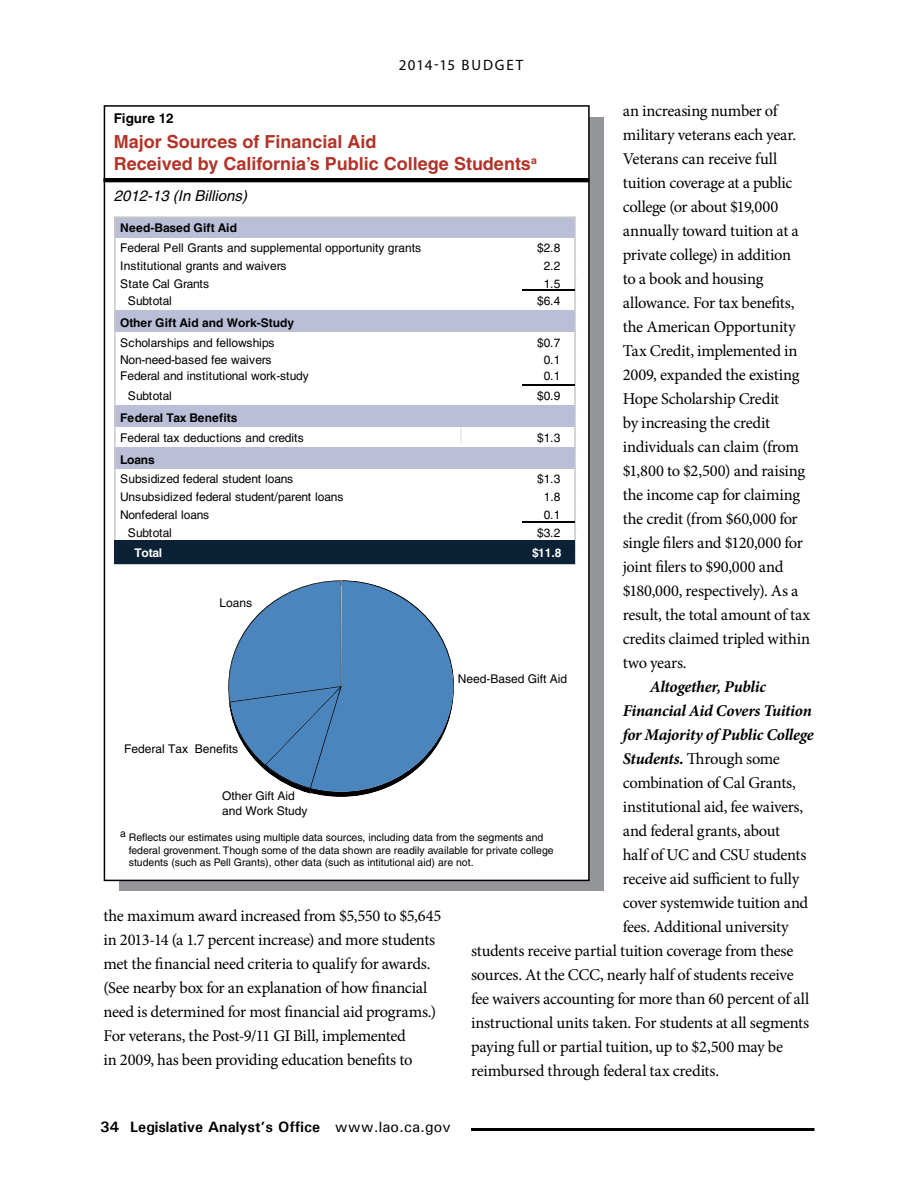
<style>
.page{position:relative;width:918px;height:1188px;background:#fff}
.page>*{position:absolute;margin:0;border:0;box-sizing:border-box;transform-origin:0 0}
.t1{font:700 18px/21.6px "Helvetica";color:#b23428}
.t2{font:18px "Myriad Pro";color:#000}
.t3{font:700 18px "Helvetica";color:#000}
.t4{font:16.5px/24px "Minion Pro";letter-spacing:-.02em;color:#000}
.t5{font:italic 700 16.5px "Minion Pro";letter-spacing:-.015em;color:#000}
.t6{font:700 15px "Univers";color:#000}
.t7{font:italic 15px "Helvetica";color:#000}
.t8{font:15px "Myriad Pro";letter-spacing:.12em;color:#000}
.t9{font:700 13.5px "Helvetica";color:#000}
.t10{font:12px/14.4px "Helvetica";color:#010101}
.t11{font:700 12px "Helvetica";color:#010101}
.t12{font:700 12px "Helvetica";letter-spacing:.02em;color:#010101}
.t13{font:700 12px "Helvetica";letter-spacing:-.015em;color:#fff}
.t14{font:10.5px/12.6px "Helvetica";color:#000}
.s1{font-weight:700;font-style:italic}
.s2{font-weight:500}
</style>
<div class="page">
<hr style="left:471px;top:1128px;width:343px;height:3px;background:#000">
<div style="left:119px;top:118px;width:485px;height:773px;background:#939598"></div>
<div style="left:104px;top:106px;width:485px;height:774px;background:#fff"></div>
<hr style="left:104px;top:178px;width:485px;height:4px;background:#000">
<div style="left:115px;top:310px;width:460px;height:22px;background:#babed6"></div>
<div style="left:115px;top:405px;width:460px;height:22px;background:#babed6"></div>
<div style="left:115px;top:447px;width:460px;height:22px;background:#babed6"></div>
<svg style="left:461px;top:427px;width:1px;height:17px"></svg>
<div style="left:115px;top:217px;width:460px;height:20px;background:#babed6"></div>
<div style="left:114px;top:216px;width:462px;height:349px;border:2px solid #c7c8ca"></div>
<div style="left:115px;top:541px;width:460px;height:23px;background:#0b2135"></div>
<hr style="left:522px;top:290px;width:53px;height:1px;background:#010101">
<hr style="left:522px;top:385px;width:53px;height:1px;background:#010101">
<hr style="left:522px;top:521px;width:53px;height:1px;background:#010101">
<svg style="left:228px;top:580px;width:226px;height:217px"></svg>
<p class="t8" style="left:399px;top:55px;width:126px">2014-15 BUDGET</p>
<p class="t4" style="left:623px;top:98px;width:189px">an increasing number of military veterans each year.<br>Veterans can receive full tuition coverage at a public college (or about $19,000 annually toward tuition at a private college) in addition<br>to a book and housing allowance. For tax benefits, the American Opportunity<br>Tax Credit, implemented in<br>2009, expanded the existing<br>Hope Scholarship Credit<br>by increasing the credit individuals can claim (from $1,800 to $2,500) and raising the income cap for claiming the credit (from $60,000 for single filers and $120,000 for joint filers to $90,000 and $180,000, respectively). As a result, the total amount of tax credits claimed tripled within two years.</p>
<p class="t5" style="left:650px;top:675px;width:118px">Altogether, Public</p>
<p class="t5" style="left:623px;top:699px;width:191px">Financial Aid Covers Tuition</p>
<p class="t5" style="left:623px;top:723px;width:193px">for Majority of Public College</p>
<p class="t4" style="left:623px;top:747px;width:159px"><span class="s1">Students.</span> Through some</p>
<p class="t4" style="left:623px;top:771px;width:175px">combination of Cal Grants,</p>
<p class="t4" style="left:623px;top:795px;width:182px">institutional aid, fee waivers,</p>
<p class="t4" style="left:623px;top:819px;width:159px">and federal grants, about</p>
<p class="t4" style="left:623px;top:843px;width:185px">half of UC and CSU students</p>
<p class="t4" style="left:623px;top:867px;width:178px">receive aid sufficient to fully</p>
<p class="t4" style="left:623px;top:891px;width:187px">cover systemwide tuition and</p>
<p class="t4" style="left:623px;top:915px;width:167px">fees. Additional university</p>
<p class="t4" style="left:471px;top:939px;width:324px">students receive partial tuition coverage from these</p>
<p class="t4" style="left:471px;top:963px;width:324px">sources. At the CCC, nearly half of students receive</p>
<p class="t4" style="left:471px;top:987px;width:340px">fee waivers accounting for more than 60 percent of all</p>
<p class="t4" style="left:471px;top:1011px;width:339px">instructional units taken. For students at all segments</p>
<p class="t4" style="left:471px;top:1035px;width:313px">paying full or partial tuition, up to $2,500 may be</p>
<p class="t4" style="left:471px;top:1059px;width:250px">reimbursed through federal tax credits.</p>
<p class="t9" style="left:114px;top:110px;width:62px">Figure 12</p>
<p class="t1" style="left:114px;top:131px;width:425px">Major Sources of Financial Aid<br>Received by California’s Public College Students<sup>a</sup></p>
<p class="t7" style="left:114px;top:187px;width:135px">2012-13 (In Billions)</p>
<p class="t12" style="left:120px;top:221px;width:118px">Need-Based Gift Aid</p>
<p class="t10" style="left:120px;top:241px;width:302px">Federal Pell Grants and supplemental opportunity grants</p>
<p class="t10" style="left:537px;top:241px;width:25px">$2.8</p>
<p class="t10" style="left:120px;top:258px;width:168px">Institutional grants and waivers</p>
<p class="t10" style="left:544px;top:258px;width:18px">2.2</p>
<p class="t10" style="left:120px;top:276px;width:91px">State Cal Grants</p>
<p class="t10" style="left:544px;top:276px;width:18px">1.5</p>
<p class="t10" style="left:128px;top:294px;width:46px">Subtotal</p>
<p class="t10" style="left:537px;top:294px;width:25px">$6.4</p>
<p class="t11" style="left:120px;top:315px;width:175px">Other Gift Aid and Work-Study</p>
<p class="t10" style="left:120px;top:335px;width:156px">Scholarships and fellowships</p>
<p class="t10" style="left:537px;top:335px;width:25px">$0.7</p>
<p class="t10" style="left:120px;top:353px;width:153px">Non-need-based fee waivers</p>
<p class="t10" style="left:544px;top:353px;width:18px">0.1</p>
<p class="t10" style="left:128px;top:389px;width:46px">Subtotal</p>
<p class="t10" style="left:537px;top:389px;width:25px">$0.9</p>
<p class="t11" style="left:120px;top:410px;width:119px">Federal Tax Benefits</p>
<p class="t10" style="left:120px;top:430px;width:185px">Federal tax deductions and credits</p>
<p class="t10" style="left:537px;top:430px;width:25px">$1.3</p>
<p class="t11" style="left:120px;top:452px;width:36px">Loans</p>
<p class="t10" style="left:120px;top:472px;width:175px">Subsidized federal student loans</p>
<p class="t10" style="left:537px;top:472px;width:25px">$1.3</p>
<p class="t10" style="left:120px;top:490px;width:225px">Unsubsidized federal student/parent loans</p>
<p class="t10" style="left:544px;top:490px;width:18px">1.8</p>
<p class="t10" style="left:120px;top:508px;width:91px">Nonfederal loans</p>
<p class="t10" style="left:544px;top:508px;width:18px">0.1</p>
<p class="t10" style="left:128px;top:525px;width:46px">Subtotal</p>
<p class="t10" style="left:537px;top:525px;width:25px">$3.2</p>
<p class="t13" style="left:134px;top:545px;width:29px">Total</p>
<p class="t13" style="left:532px;top:545px;width:31px">$11.8</p>
<p class="t10" style="left:120px;top:368px;width:190px">Federal and institutional work-study</p>
<p class="t10" style="left:544px;top:368px;width:18px">0.1</p>
<p class="t10" style="left:220px;top:596px;width:34px">Loans</p>
<p class="t10" style="left:458px;top:672px;width:111px">Need-Based Gift Aid</p>
<p class="t10" style="left:124px;top:742px;width:116px">Federal Tax Benefits</p>
<p class="t10" style="left:222px;top:789px;width:87px">Other Gift Aid and Work Study</p>
<p class="t14" style="left:129px;top:831px;width:427px;text-indent:-9px">a Reflects our estimates using multiple data sources, including data from the segments and federal grovenment. Though some of the data shown are readily available for private college students (such as Pell Grants), other data (such as intitutional aid) are not.</p>
<p class="t4" style="left:104px;top:904px;width:339px">the maximum award increased from $5,550 to $5,645 in 2013-14 (a 1.7 percent increase) and more students met the financial need criteria to qualify for awards. (See nearby box for an explanation of how financial need is determined for most financial aid programs.)<br>For veterans, the Post-9/11 GI Bill, implemented<br>in 2009, has been providing education benefits to</p>
<p class="t3" style="left:260px;top:943px;width:170px">ARTWORK #140058</p>
<p class="t2" style="left:202px;top:978px;width:224px">Template_LAOReport_mid.ait</p>
<p class="t6" style="left:100px;top:1118px;width:352px">34 Legislative Analyst’s Office <span class="s2">www.lao.ca.gov</span></p>
</div>
